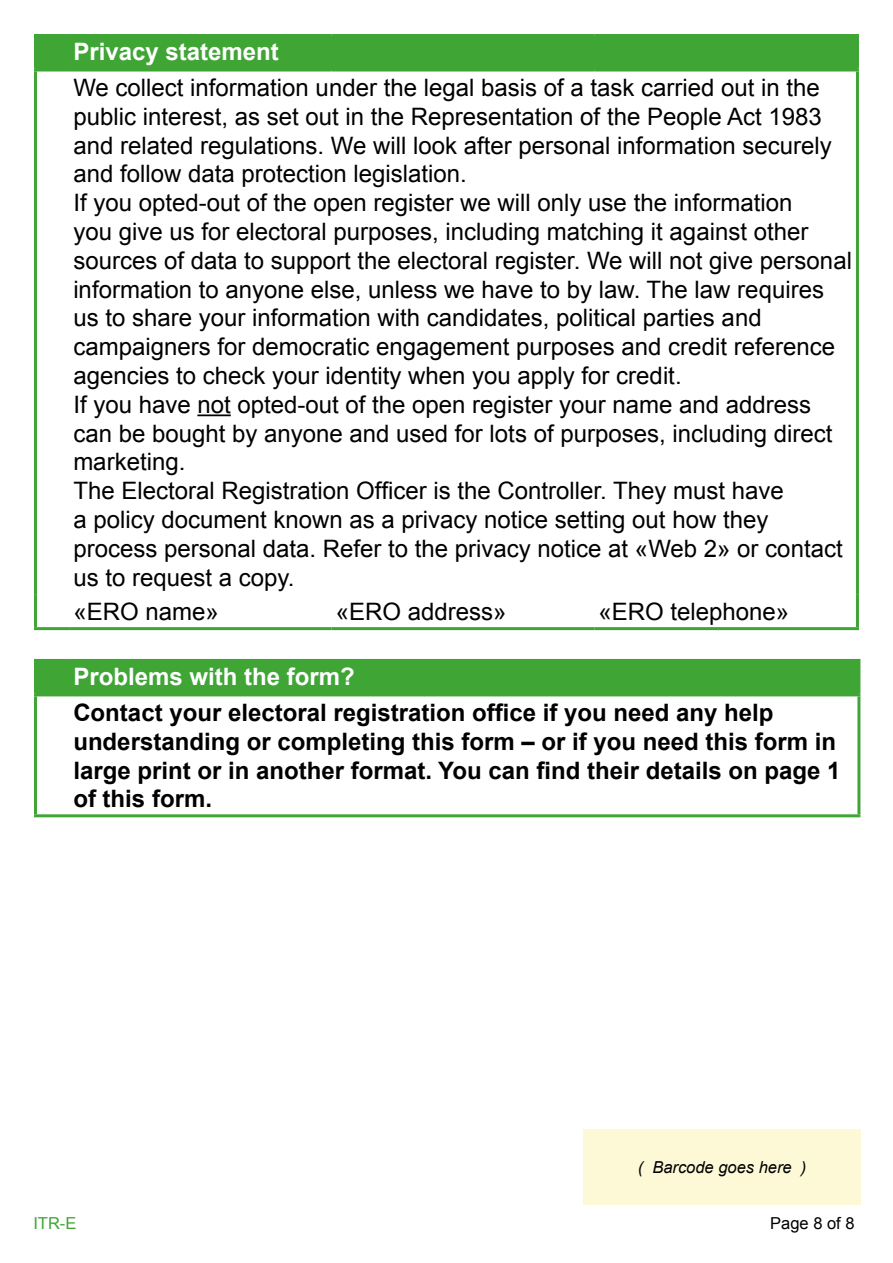
<style>
.page{position:relative;width:893px;height:1263px;background:#fff}
.page>*{position:absolute;margin:0;border:0;box-sizing:border-box;transform-origin:0 0}
.t1{font:24px/28.8px "Arial";color:#000}
.t2{font:700 24px/28.8px "Arial";color:#000}
.t3{font:700 24px "Arial";color:#fff}
.t4{font:italic 16.5px "Arial";color:#000}
.t5{font:16.5px "Arial";color:#000}
.t6{font:16.5px "Arial";color:#3fa535}
</style>
<div class="page">
<div style="left:583px;top:1129px;width:278px;height:75px;background:#fdf9d7"></div>
<div style="left:37px;top:37px;width:819px;height:31px;background:#3fa535"></div>
<hr style="left:34px;top:34px;width:35px;height:3px;background:#3fa535">
<hr style="left:34px;top:37px;width:3px;height:31px;background:#3fa535">
<hr style="left:69px;top:34px;width:263px;height:3px;background:#3fa535">
<hr style="left:332px;top:34px;width:262px;height:3px;background:#3fa535">
<hr style="left:594px;top:34px;width:265px;height:3px;background:#3fa535">
<hr style="left:856px;top:37px;width:3px;height:31px;background:#3fa535">
<hr style="left:34px;top:68px;width:35px;height:3px;background:#3fa535">
<hr style="left:34px;top:71px;width:3px;height:523px;background:#3fa535">
<hr style="left:69px;top:68px;width:263px;height:3px;background:#3fa535">
<hr style="left:332px;top:68px;width:262px;height:3px;background:#3fa535">
<hr style="left:594px;top:68px;width:265px;height:3px;background:#3fa535">
<hr style="left:856px;top:71px;width:3px;height:523px;background:#3fa535">
<hr style="left:34px;top:594px;width:3px;height:33px;background:#3fa535">
<hr style="left:856px;top:594px;width:3px;height:33px;background:#3fa535">
<hr style="left:34px;top:627px;width:35px;height:3px;background:#3fa535">
<hr style="left:69px;top:627px;width:263px;height:3px;background:#3fa535">
<hr style="left:332px;top:627px;width:262px;height:3px;background:#3fa535">
<hr style="left:594px;top:627px;width:265px;height:3px;background:#3fa535">
<hr style="left:197px;top:414px;width:34px;height:2px;background:#000">
<div style="left:37px;top:662px;width:820px;height:31px;background:#3fa535"></div>
<hr style="left:34px;top:659px;width:35px;height:3px;background:#3fa535">
<hr style="left:34px;top:662px;width:3px;height:31px;background:#3fa535">
<hr style="left:69px;top:659px;width:791px;height:3px;background:#3fa535">
<hr style="left:857px;top:662px;width:3px;height:31px;background:#3fa535">
<hr style="left:34px;top:693px;width:35px;height:3px;background:#3fa535">
<hr style="left:34px;top:696px;width:3px;height:118px;background:#3fa535">
<hr style="left:69px;top:693px;width:791px;height:3px;background:#3fa535">
<hr style="left:857px;top:696px;width:3px;height:118px;background:#3fa535">
<hr style="left:34px;top:814px;width:35px;height:3px;background:#3fa535">
<hr style="left:69px;top:814px;width:791px;height:3px;background:#3fa535">
<p class="t3" style="left:73px;top:36px;width:207px">Privacy statement</p>
<p class="t1" style="left:73px;top:73px;width:780px">We collect information under the legal basis of a task carried out in the public interest, as set out in the Representation of the People Act 1983 and related regulations. We will look after personal information securely and follow data protection legislation.<br>If you opted-out of the open register we will only use the information<br>you give us for electoral purposes, including matching it against other sources of data to support the electoral register. We will not give personal information to anyone else, unless we have to by law. The law requires us to share your information with candidates, political parties and campaigners for democratic engagement purposes and credit reference agencies to check your identity when you apply for credit.<br>If you have not opted-out of the open register your name and address can be bought by anyone and used for lots of purposes, including direct marketing.<br>The Electoral Registration Officer is the Controller. They must have<br>a policy document known as a privacy notice setting out how they process personal data. Refer to the privacy notice at «Web 2» or contact us to request a copy.</p>
<p class="t1" style="left:73px;top:597px;width:147px">«ERO name»</p>
<p class="t1" style="left:336px;top:597px;width:172px">«ERO address»</p>
<p class="t1" style="left:598px;top:597px;width:192px">«ERO telephone»</p>
<p class="t3" style="left:73px;top:661px;width:283px">Problems with the form?</p>
<p class="t2" style="left:73px;top:699px;width:769px">Contact your electoral registration office if you need any help understanding or completing this form – or if you need this form in large print or in another format. You can find their details on page 1 of this form.</p>
<p class="t4" style="left:638px;top:1156px;width:170px">( Barcode goes here )</p>
<p class="t6" style="left:33px;top:1212px;width:45px">ITR-E</p>
<p class="t5" style="left:770px;top:1212px;width:86px">Page 8 of 8</p>
</div>
